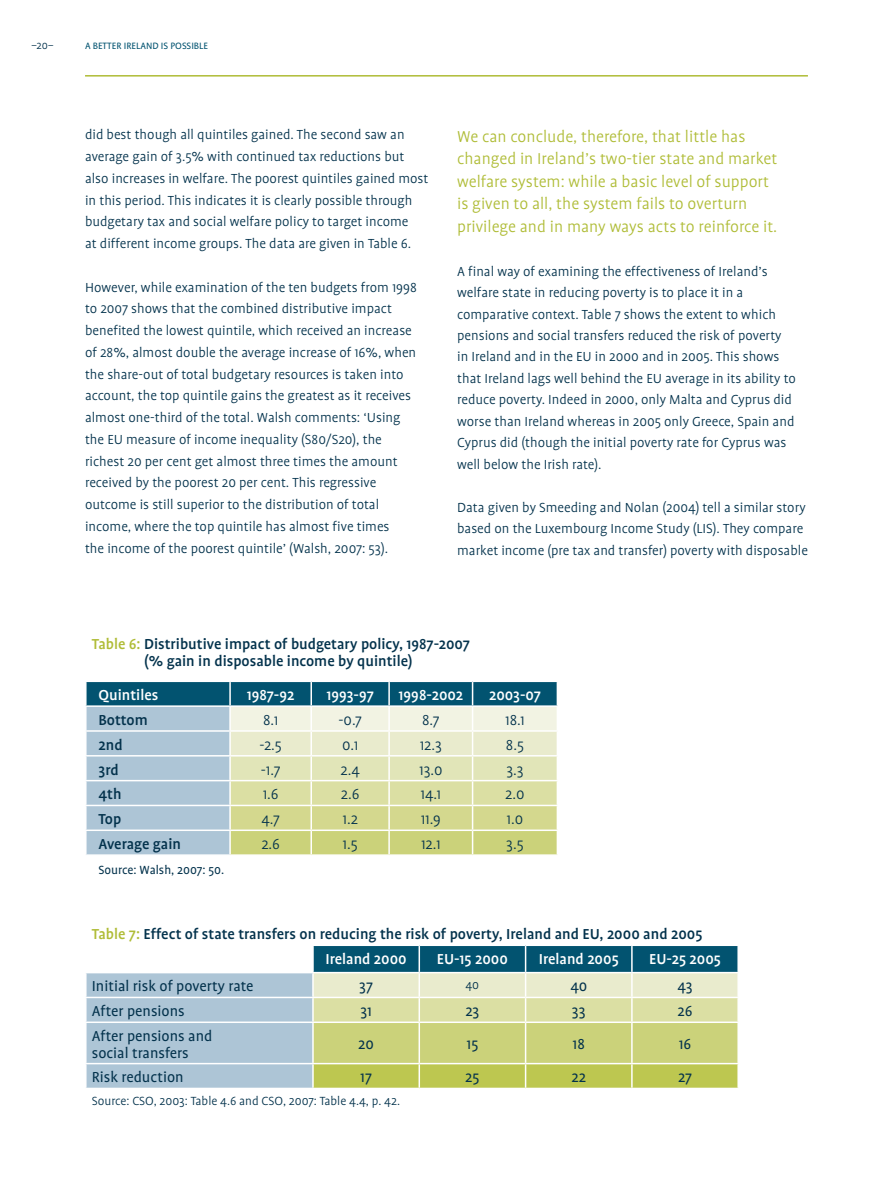
<style>
.page{position:relative;width:893px;height:1191px;background:#fff}
.page>*{position:absolute;margin:0;border:0;box-sizing:border-box;transform-origin:0 0}
.t1{font:300 18px/22.5px "Profile";color:#afbc36}
.t2{font:500 16.5px/16.5px "Profile";color:#03324c;text-align:center}
.t3{font:16.5px/16.5px "Profile";color:#03324c}
.t4{font:300 16.5px "Profile";color:#03324c}
.t5{font:500 16.5px "Profile";color:#fff}
.t6{font:300 15px/21.8px "Profile";color:#03324c}
.t7{font:300 13.5px "Profile";color:#03324c}
.t8{font:13.5px "Profile";color:#03324c}
.t9{font:300 12px "Profile";color:#03324c}
.t10{font:10.5px "Profile";color:#025370}
.s1{color:#afbc36}
.s2{color:#fff}
</style>
<div class="page">
<hr style="left:85px;top:75px;width:723px;height:2px;background:#afbc36">
<svg style="left:86px;top:681px;width:472px;height:174px;background:#b7cab5"></svg>
<svg style="left:86px;top:945px;width:652px;height:142px;background:#b5c7aa"></svg>
<hr style="left:632px;top:1062px;width:107px;height:2px;background:#fff">
<hr style="left:631px;top:1064px;width:2px;height:23px;background:#fff">
<hr style="left:737px;top:1064px;width:2px;height:23px;background:#fff">
<p class="t9" style="left:32px;top:39px;width:23px">–20–</p>
<p class="t10" style="left:85px;top:40px;width:124px">A BETTER IRELAND IS POSSIBLE</p>
<p class="t6" style="left:85px;top:124px;width:345px">did best though all quintiles gained. The second saw an average gain of 3.5% with continued tax reductions but also increases in welfare. The poorest quintiles gained most in this period. This indicates it is clearly possible through budgetary tax and social welfare policy to target income<br>at different income groups. The data are given in Table 6.</p>
<p class="t6" style="left:85px;top:276px;width:334px">However, while examination of the ten budgets from 1998 to 2007 shows that the combined distributive impact benefited the lowest quintile, which received an increase of 28%, almost double the average increase of 16%, when the share-out of total budgetary resources is taken into account, the top quintile gains the greatest as it receives almost one-third of the total. Walsh comments: ‘Using the EU measure of income inequality (S80/S20), the richest 20 per cent get almost three times the amount received by the poorest 20 per cent. This regressive outcome is still superior to the distribution of total income, where the top quintile has almost five times<br>the income of the poorest quintile’ (Walsh, 2007: 53).</p>
<p class="t1" style="left:457px;top:125px;width:322px">We can conclude, therefore, that little has changed in Ireland’s two-tier state and market welfare system: while a basic level of support is given to all, the system fails to overturn privilege and in many ways acts to reinforce it.</p>
<p class="t6" style="left:457px;top:260px;width:340px">A final way of examining the effectiveness of Ireland’s welfare state in reducing poverty is to place it in a comparative context. Table 7 shows the extent to which pensions and social transfers reduced the risk of poverty in Ireland and in the EU in 2000 and in 2005. This shows that Ireland lags well behind the EU average in its ability to reduce poverty. Indeed in 2000, only Malta and Cyprus did worse than Ireland whereas in 2005 only Greece, Spain and Cyprus did (though the initial poverty rate for Cyprus was well below the Irish rate).</p>
<p class="t6" style="left:457px;top:496px;width:352px">Data given by Smeeding and Nolan (2004) tell a similar story based on the Luxembourg Income Study (LIS). They compare market income (pre tax and transfer) poverty with disposable</p>
<p class="t2" style="left:92px;top:636px;width:380px"><span class="s1">Table 6:</span> Distributive impact of budgetary policy, 1987-2007 (% gain in disposable income by quintile)</p>
<p class="t5" style="left:99px;top:686px;width:61px">Quintiles</p>
<p class="t5" style="left:247px;top:686px;width:49px">1987-92</p>
<p class="t5" style="left:326px;top:686px;width:49px">1993-97</p>
<p class="t5" style="left:399px;top:686px;width:66px">1998-2002</p>
<p class="t5" style="left:489px;top:686px;width:53px">2003-07</p>
<p class="t2" style="left:99px;top:711px;width:51px">Bottom</p>
<p class="t4" style="left:263px;top:711px;width:15px">8.1</p>
<p class="t4" style="left:338px;top:711px;width:24px">-0.7</p>
<p class="t4" style="left:422px;top:711px;width:18px">8.7</p>
<p class="t4" style="left:505px;top:711px;width:19px">18.1</p>
<p class="t2" style="left:99px;top:736px;width:26px">2nd</p>
<p class="t4" style="left:259px;top:736px;width:22px">-2.5</p>
<p class="t4" style="left:342px;top:736px;width:16px">0.1</p>
<p class="t4" style="left:420px;top:736px;width:22px">12.3</p>
<p class="t4" style="left:506px;top:736px;width:18px">8.5</p>
<p class="t2" style="left:99px;top:761px;width:22px">3rd</p>
<p class="t4" style="left:261px;top:761px;width:20px">-1.7</p>
<p class="t4" style="left:341px;top:761px;width:21px">2.4</p>
<p class="t4" style="left:419px;top:761px;width:25px">13.0</p>
<p class="t4" style="left:506px;top:761px;width:17px">3.3</p>
<p class="t2" style="left:99px;top:786px;width:25px">4th</p>
<p class="t4" style="left:263px;top:786px;width:16px">1.6</p>
<p class="t4" style="left:341px;top:786px;width:18px">2.6</p>
<p class="t4" style="left:420px;top:786px;width:20px">14.1</p>
<p class="t4" style="left:505px;top:786px;width:21px">2.0</p>
<p class="t2" style="left:99px;top:811px;width:24px">Top</p>
<p class="t4" style="left:262px;top:811px;width:19px">4.7</p>
<p class="t4" style="left:342px;top:811px;width:16px">1.2</p>
<p class="t4" style="left:421px;top:811px;width:22px">11.9</p>
<p class="t4" style="left:507px;top:811px;width:18px">1.0</p>
<p class="t2" style="left:99px;top:836px;width:84px">Average gain</p>
<p class="t4" style="left:261px;top:835px;width:18px">2.6</p>
<p class="t4" style="left:343px;top:835px;width:15px">1.5</p>
<p class="t4" style="left:421px;top:835px;width:19px">12.1</p>
<p class="t4" style="left:506px;top:835px;width:17px">3.5</p>
<p class="t8" style="left:99px;top:863px;width:127px">Source: Walsh, 2007: 50.</p>
<p class="t2" style="left:325px;top:921px;width:378px;line-height:25.5px;text-align:left;text-indent:-234px"><span class="s1">Table 7:</span> Effect of state transfers on reducing the risk of poverty, Ireland and EU, 2000 and 2005<br><span class="s2">Ireland 2000</span></p>
<p class="t5" style="left:437px;top:950px;width:73px">EU-15 2000</p>
<p class="t5" style="left:539px;top:950px;width:81px">Ireland 2005</p>
<p class="t5" style="left:649px;top:950px;width:73px">EU-25 2005</p>
<p class="t3" style="left:92px;top:978px;width:163px">Initial risk of poverty rate</p>
<p class="t3" style="left:359px;top:978px;width:15px">37</p>
<p class="t7" style="left:466px;top:978px;width:15px">40</p>
<p class="t3" style="left:570px;top:978px;width:18px">40</p>
<p class="t3" style="left:677px;top:978px;width:17px">43</p>
<p class="t3" style="left:92px;top:1003px;width:94px">After pensions</p>
<p class="t3" style="left:360px;top:1003px;width:13px">31</p>
<p class="t3" style="left:465px;top:1003px;width:15px">23</p>
<p class="t3" style="left:572px;top:1003px;width:15px">33</p>
<p class="t3" style="left:678px;top:1003px;width:16px">26</p>
<p class="t3" style="left:92px;top:1028px;width:122px">After pensions and social transfers</p>
<p class="t3" style="left:358px;top:1036px;width:17px">20</p>
<p class="t3" style="left:467px;top:1036px;width:13px">15</p>
<p class="t3" style="left:573px;top:1036px;width:14px">18</p>
<p class="t3" style="left:679px;top:1036px;width:14px">16</p>
<p class="t3" style="left:92px;top:1069px;width:93px">Risk reduction</p>
<p class="t3" style="left:360px;top:1069px;width:13px">17</p>
<p class="t3" style="left:465px;top:1069px;width:16px">25</p>
<p class="t3" style="left:571px;top:1069px;width:16px">22</p>
<p class="t3" style="left:678px;top:1069px;width:15px">27</p>
<p class="t7" style="left:92px;top:1094px;width:310px">Source: CSO, 2003: Table 4.6 and CSO, 2007: Table 4.4, p. 42.</p>
</div>
